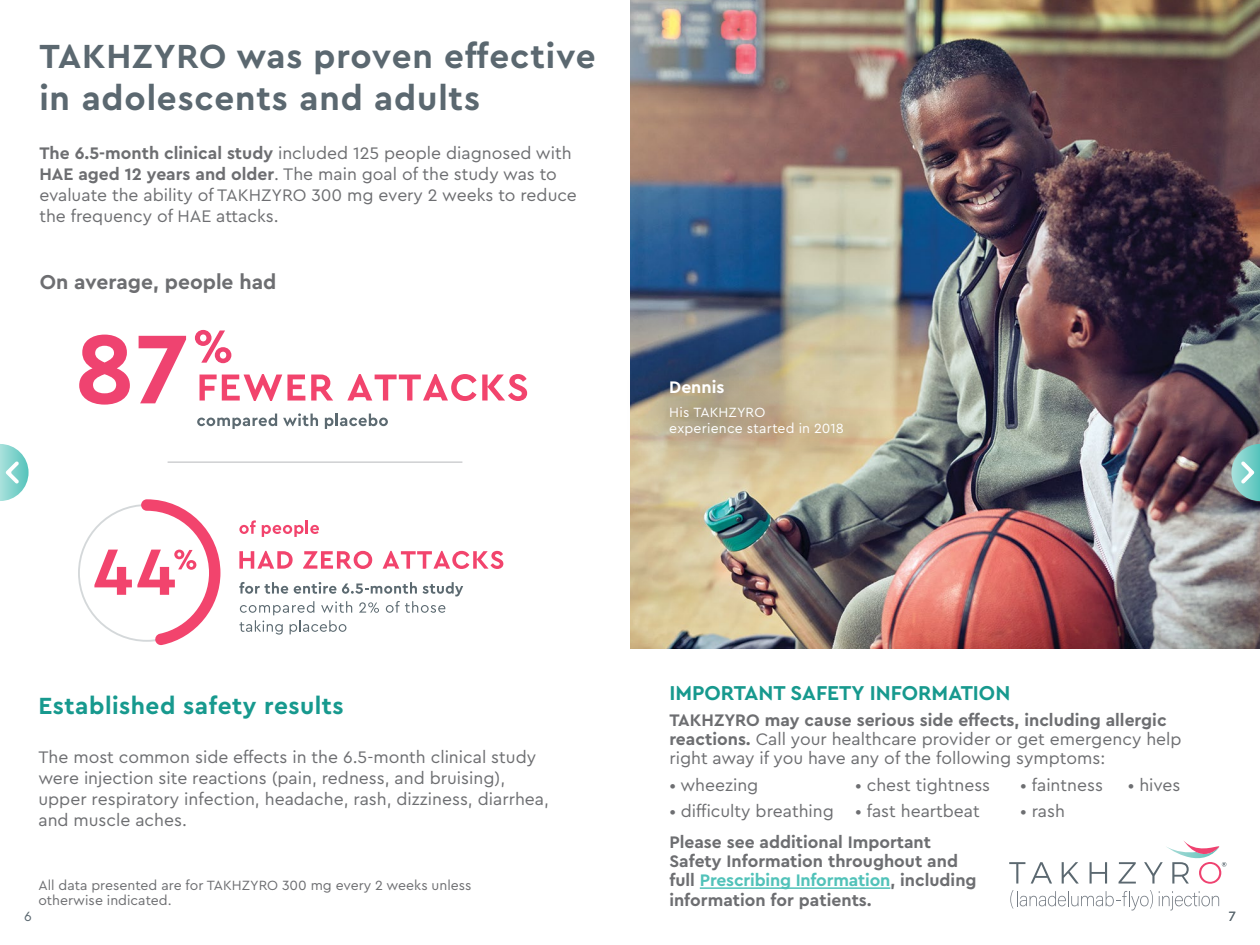
<style>
.page{position:relative;width:1260px;height:945px;background:#fff}
.page>*{position:absolute;margin:0;border:0;box-sizing:border-box;transform-origin:0 0}
.t1{font:700 35px/42px "Cera Pro";letter-spacing:.025em;color:#5b6870}
.t2{font:700 24.5px "Cera Pro";letter-spacing:.02em;color:#17998e}
.t3{font:700 21px "Cera Pro";color:#17998e}
.t4{font:700 21px "Cera Pro";color:#6d6e71}
.t5{font:17.5px/21px "Cera Pro";color:#6d6e71}
.t6{font:700 17.5px/19.2px "Cera Pro";color:#6d6e71}
.t7{font:700 17.5px "Cera Pro";color:#fff}
.t8{font:14px/15.8px "Cera Pro";color:#6d6e71}
.t9{font:14px/15.8px "Cera Pro";letter-spacing:.015em;color:#fff}
.t10{font:14px "Cera Pro";color:#5b6870}
.s1{font-weight:700}
.s2{color:#51c2b9}
</style>
<div class="page">
<img style="left:630px;top:0;width:630px;height:648px">
<hr style="left:700px;top:887px;width:190px;height:2px;background:#51c2b9">
<svg style="left:1009px;top:862px;width:16px;height:22px"></svg>
<svg style="left:1031px;top:862px;width:21px;height:22px"></svg>
<svg style="left:1062px;top:862px;width:17px;height:22px"></svg>
<svg style="left:1090px;top:862px;width:17px;height:22px"></svg>
<svg style="left:1119px;top:862px;width:17px;height:22px"></svg>
<svg style="left:1010px;top:890px;width:143px;height:20px"></svg>
<svg style="left:1159px;top:891px;width:60px;height:20px"></svg>
<svg style="left:1144px;top:840px;width:82px;height:44px"></svg>
<div style="left:621px;top:333px;width:268px;height:150px;background:#000;opacity:.8"></div>
<svg style="left:79px;top:335px;width:51px;height:70px"></svg>
<svg style="left:139px;top:336px;width:47px;height:67px"></svg>
<svg style="left:195px;top:330px;width:36px;height:33px"></svg>
<svg style="left:197px;top:414px;width:80px;height:15px"></svg>
<svg style="left:283px;top:413px;width:35px;height:13px"></svg>
<svg style="left:325px;top:414px;width:63px;height:15px"></svg>
<svg style="left:200px;top:374px;width:105px;height:27px"></svg>
<svg style="left:311px;top:375px;width:22px;height:26px"></svg>
<svg style="left:347px;top:374px;width:180px;height:27px"></svg>
<svg style="left:239px;top:551px;width:54px;height:18px"></svg>
<svg style="left:303px;top:551px;width:69px;height:18px"></svg>
<svg style="left:383px;top:551px;width:120px;height:18px"></svg>
<svg style="left:239px;top:582px;width:224px;height:53px"></svg>
<svg style="left:78px;top:499px;width:142px;height:146px"></svg>
<svg style="left:239px;top:520px;width:17px;height:14px"></svg>
<svg style="left:262px;top:521px;width:57px;height:16px"></svg>
<hr style="left:168px;top:461px;width:294px;height:2px;background:#d1d2d4">
<svg style="left:0;top:444px;width:29px;height:57px"></svg>
<svg style="left:1231px;top:444px;width:29px;height:57px;background:#7cb6b3"></svg>
<h1 class="t1" style="left:39px;top:33px;width:558px">TAKHZYRO was proven effective in adolescents and adults</h1>
<p class="t5" style="left:39px;top:142px;width:539px"><span class="s1">The 6.5-month clinical study</span> included 125 people diagnosed with <span class="s1">HAE aged 12 years and older</span>. The main goal of the study was to evaluate the ability of TAKHZYRO 300 mg every 2 weeks to reduce the frequency of HAE attacks.</p>
<p class="t4" style="left:40px;top:268px;width:238px">On average, people had</p>
<h2 class="t2" style="left:38px;top:689px;width:307px">Established safety results</h2>
<p class="t5" style="left:38px;top:746px;width:512px">The most common side effects in the 6.5-month clinical study were injection site reactions (pain, redness, and bruising), upper respiratory infection, headache, rash, dizziness, diarrhea, and muscle aches.</p>
<p class="t8" style="left:38px;top:876px;width:435px">All data presented are for TAKHZYRO 300 mg every 2 weeks unless otherwise indicated.</p>
<p class="t7" style="left:669px;top:376px;width:57px">Dennis</p>
<p class="t9" style="left:669px;top:404px;width:176px">His TAKHZYRO<br>experience started in 2018</p>
<p class="t3" style="left:669px;top:679px;width:342px">IMPORTANT SAFETY INFORMATION</p>
<p class="t5" style="left:669px;top:709px;width:514px;line-height:19.2px"><span class="s1">TAKHZYRO may cause serious side effects, including allergic reactions.</span> Call your healthcare provider or get emergency help right away if you have any of the following symptoms:</p>
<p class="t5" style="left:669px;top:774px;width:91px">• wheezing</p>
<p class="t5" style="left:669px;top:799px;width:166px">• difficulty breathing</p>
<p class="t5" style="left:855px;top:774px;width:137px">• chest tightness</p>
<p class="t5" style="left:855px;top:799px;width:126px">• fast heartbeat</p>
<p class="t6" style="left:669px;top:832px;width:309px">Please see additional Important Safety Information throughout and full <span class="s2">Prescribing Information</span>, including information for patients.</p>
<p class="t5" style="left:1020px;top:774px;width:84px">• faintness</p>
<p class="t5" style="left:1020px;top:799px;width:46px">• rash</p>
<p class="t5" style="left:1128px;top:774px;width:54px">• hives</p>
<p class="t10" style="left:24px;top:907px;width:9px">6</p>
<p class="t10" style="left:1229px;top:907px;width:9px">7</p>
</div>
